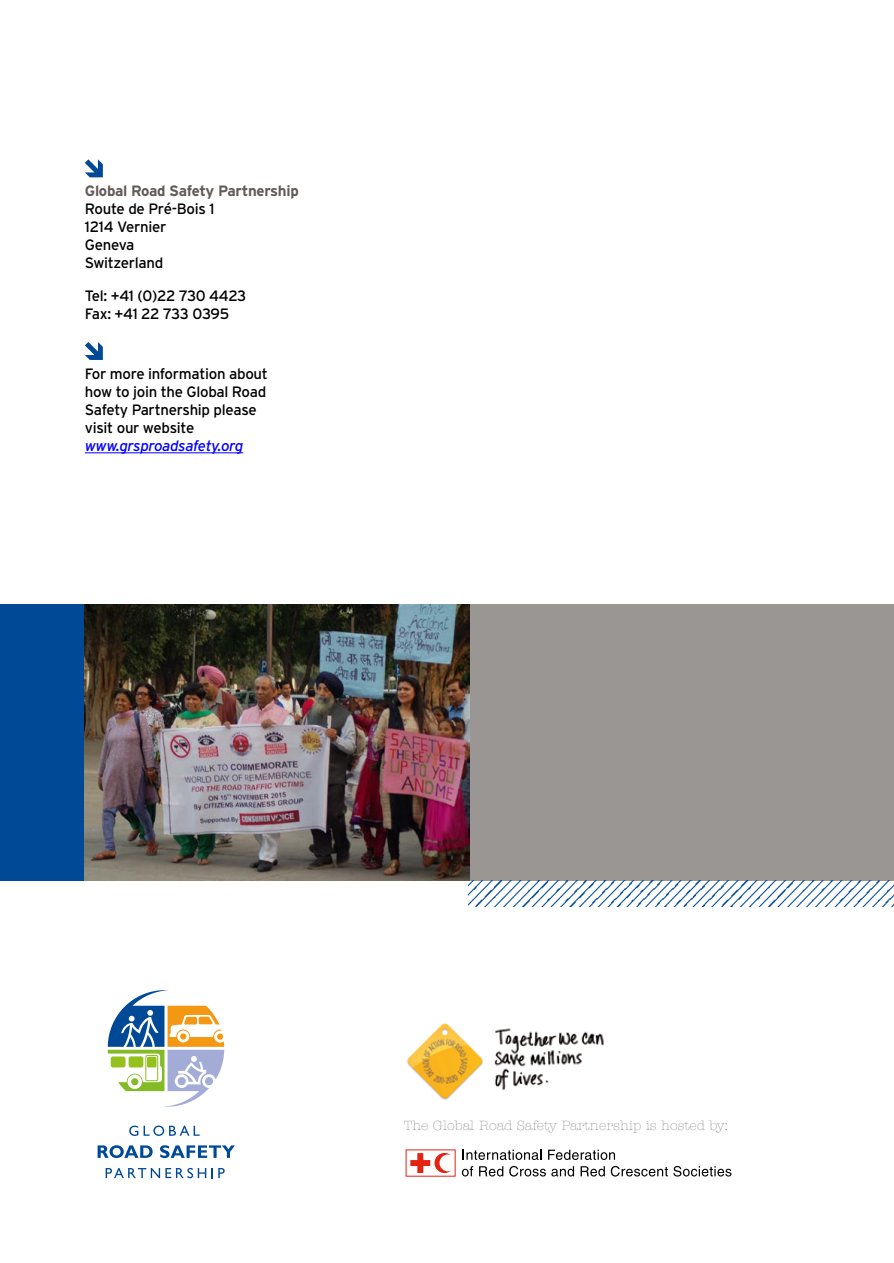
<style>
.page{position:relative;width:894px;height:1263px;background:#fff}
.page>*{position:absolute;margin:0;border:0;box-sizing:border-box;transform-origin:0 0}
.t1{font:15px/18px "Interstate";letter-spacing:-.02em;color:#000}
.t2{font:700 15px "Interstate";letter-spacing:-.02em;color:#625c59}
.t3{font:italic 15px "Interstate";letter-spacing:-.02em;color:#00f}
.t4{font:300 13.5px "American Typewriter";color:#878381}
</style>
<div class="page">
<div style="left:468px;top:604px;width:425px;height:277px;background:#9a9694"></div>
<img style="left:468px;top:881px;width:425px;height:25px">
<div style="left:0;top:604px;width:85px;height:277px;background:#004996"></div>
<svg style="left:98px;top:1145px;width:55px;height:13px"></svg>
<svg style="left:160px;top:1145px;width:75px;height:13px"></svg>
<svg style="left:129px;top:1125px;width:70px;height:10px"></svg>
<svg style="left:106px;top:1167px;width:118px;height:11px"></svg>
<svg style="left:107px;top:990px;width:118px;height:116px"></svg>
<svg style="left:462px;top:1149px;width:79px;height:11px"></svg>
<svg style="left:548px;top:1149px;width:66px;height:11px"></svg>
<svg style="left:461px;top:1166px;width:12px;height:10px"></svg>
<svg style="left:479px;top:1166px;width:24px;height:10px"></svg>
<svg style="left:509px;top:1166px;width:36px;height:10px"></svg>
<svg style="left:551px;top:1166px;width:23px;height:10px"></svg>
<svg style="left:580px;top:1166px;width:24px;height:10px"></svg>
<svg style="left:610px;top:1166px;width:57px;height:10px"></svg>
<svg style="left:673px;top:1166px;width:58px;height:10px"></svg>
<svg style="left:405px;top:1149px;width:51px;height:28px"></svg>
<svg style="left:410px;top:1152px;width:41px;height:21px"></svg>
<img style="left:407px;top:1023px;width:197px;height:77px">
<hr style="left:85px;top:452px;width:158px;height:1px;background:#00f">
<svg style="left:85px;top:159px;width:18px;height:18px"></svg>
<svg style="left:85px;top:342px;width:18px;height:18px"></svg>
<img style="left:84px;top:604px;width:385px;height:277px">
<p class="t2" style="left:85px;top:182px;width:215px">Global Road Safety Partnership</p>
<p class="t1" style="left:85px;top:200px;width:131px">Route de Pré-Bois 1<br>1214 Vernier<br>Geneva<br>Switzerland</p>
<p class="t1" style="left:85px;top:287px;width:163px">Tel: +41 (0)22 730 4423<br>Fax: +41 22 733 0395</p>
<p class="t1" style="left:85px;top:364px;width:184px">For more information about how to join the Global Road<br>Safety Partnership please visit our website</p>
<p class="t3" style="left:85px;top:436px;width:160px">www.grsproadsafety.org</p>
<p class="t4" style="left:403px;top:1118px;width:325px">The Global Road Safety Partnership is hosted by:</p>
</div>
